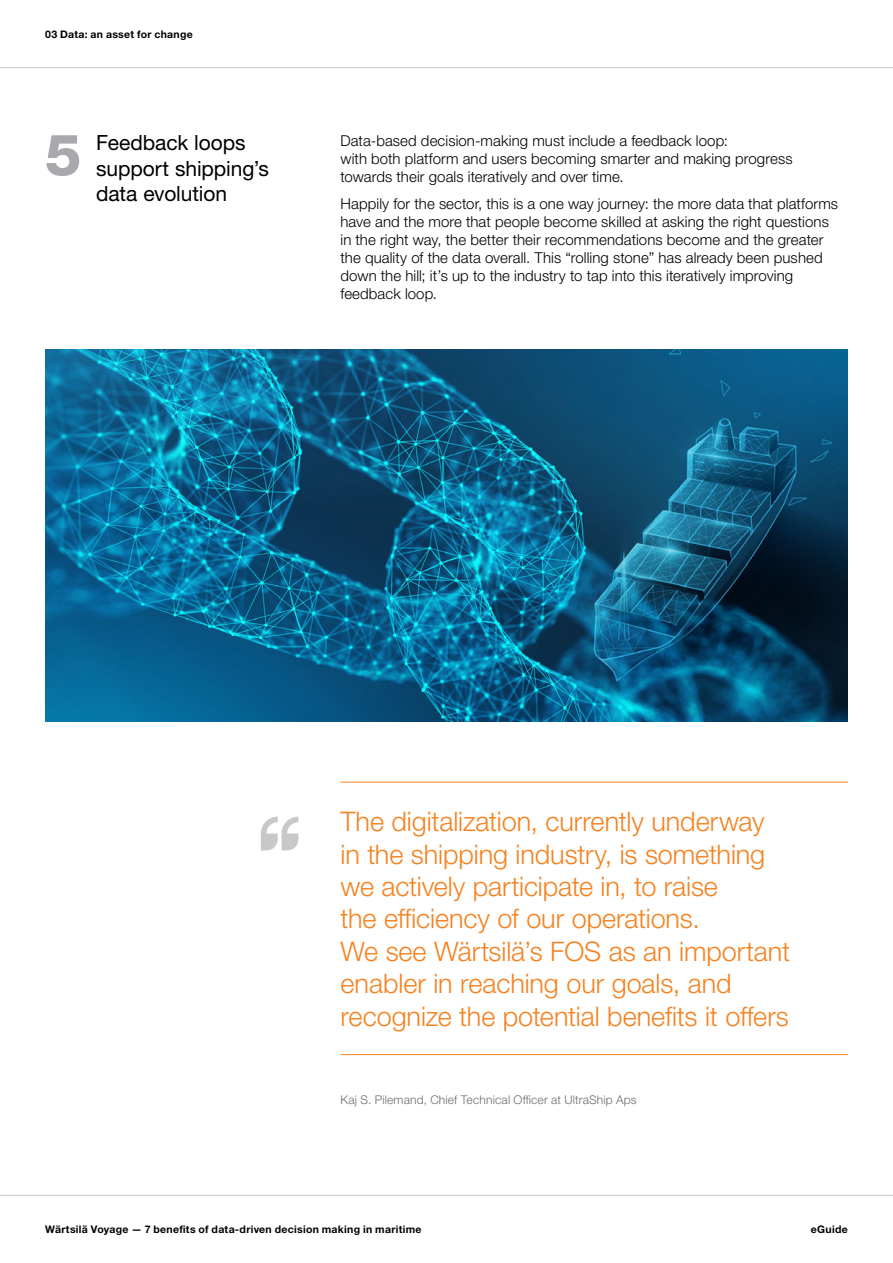
<style>
.page{position:relative;width:893px;height:1263px;background:#fff}
.page>*{position:absolute;margin:0;border:0;box-sizing:border-box;transform-origin:0 0}
.t1{font:800 57.75px "Helvetica Neue LTW1 G";color:#a7a9ac}
.t2{font:300 27px/32.4px "Helvetica Neue LTW1 G";letter-spacing:-.005em;color:#f58220}
.t3{font:21px/25.2px "Helvetica Neue LTW1 G";letter-spacing:-.005em;color:#000}
.t4{font:300 15px/18px "Helvetica Neue LTW1 G";letter-spacing:.005em;color:#000}
.t5{font:300 12px "Helvetica Neue LTW1 G";letter-spacing:.015em;color:#6d6e71}
.t6{font:700 10.5px "Helvetica Neue LTW1 G";letter-spacing:.025em;color:#000}
</style>
<div class="page">
<hr style="left:0;top:1195px;width:893px;height:1px;background:#c7c8ca">
<hr style="left:0;top:67px;width:893px;height:1px;background:#c7c8ca">
<hr style="left:340px;top:1054px;width:508px;height:1px;background:#f58220">
<hr style="left:340px;top:782px;width:508px;height:1px;background:#f58220">
<svg style="left:261px;top:817px;width:37px;height:33px"></svg>
<img style="left:45px;top:350px;width:803px;height:372px">
<p class="t6" style="left:45px;top:27px;width:149px">03 Data: an asset for change</p>
<h1 class="t1" style="left:45px;top:121px;width:38px">5</h1>
<h3 class="t3" style="left:96px;top:130px;width:174px">Feedback loops support shipping’s data evolution</h3>
<p class="t4" style="left:340px;top:132px;width:454px">Data-based decision-making must include a feedback loop:<br>with both platform and users becoming smarter and making progress towards their goals iteratively and over time.</p>
<p class="t4" style="left:340px;top:194px;width:499px">Happily for the sector, this is a one way journey: the more data that platforms have and the more that people become skilled at asking the right questions in the right way, the better their recommendations become and the greater the quality of the data overall. This “rolling stone” has already been pushed down the hill; it’s up to the industry to tap into this iteratively improving feedback loop.</p>
<p class="t2" style="left:340px;top:805px;width:451px">The digitalization, currently underway in the shipping industry, is something we actively participate in, to raise<br>the efficiency of our operations.<br>We see Wärtsilä’s FOS as an important enabler in reaching our goals, and recognize the potential benefits it offers</p>
<p class="t5" style="left:340px;top:1092px;width:298px">Kaj S. Pilemand, Chief Technical Officer at UltraShip Aps</p>
<p class="t6" style="left:45px;top:1223px;width:378px">Wärtsilä Voyage — 7 benefits of data-driven decision making in maritime</p>
<p class="t6" style="left:811px;top:1223px;width:38px">eGuide</p>
</div>
